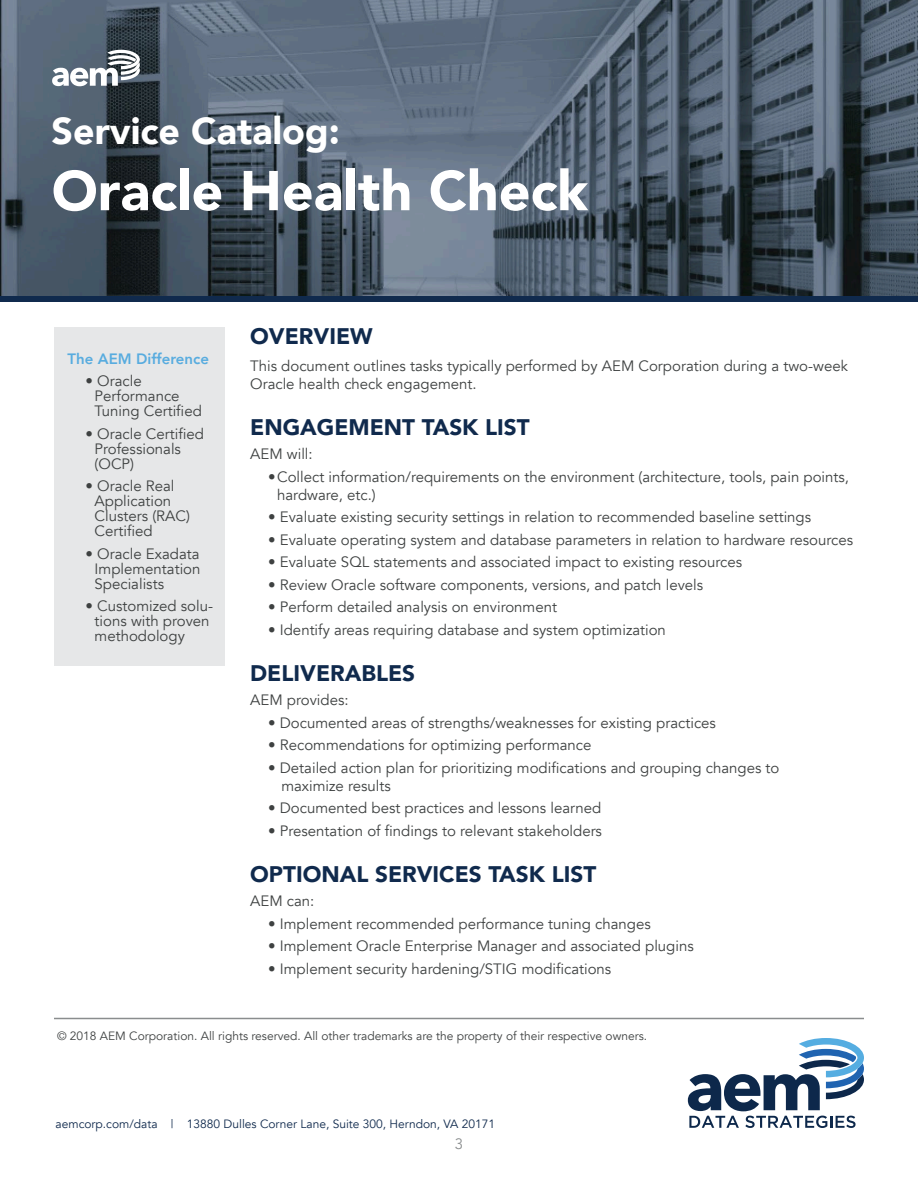
<style>
.page{position:relative;width:918px;height:1188px;background:#fff}
.page>*{position:absolute;margin:0;border:0;box-sizing:border-box;transform-origin:0 0}
.t1{font:900 55.5px "Avenir";color:#fff}
.t2{font:900 37.5px "Avenir";color:#fff}
.t3{font:900 22.5px "Avenir";color:#102a4d}
.t4{font:15px/15px "Avenir";color:#3e4141}
.t5{font:800 15px "Avenir";color:#58acdf}
.t6{font:15px "Avenir";color:#8a8d8e}
.t7{font:12px "Avenir";color:#3e4141}
.t8{font:12px "Avenir";color:#102a4d}
</style>
<div class="page">
<img style="left:0;top:0;width:918px;height:297px">
<div style="left:0;top:297px;width:918px;height:5px;background:#102a4d"></div>
<svg style="left:52px;top:50px;width:88px;height:36px"></svg>
<hr style="left:54px;top:1018px;width:810px;height:1px;background:#8a8d8e">
<div style="left:54px;top:328px;width:171px;height:338px;background:#e6e7e8"></div>
<svg style="left:688px;top:1038px;width:176px;height:90px"></svg>
<h2 class="t2" style="left:52px;top:98px;width:290px">Service Catalog:</h2>
<h1 class="t1" style="left:52px;top:143px;width:538px">Oracle Health Check</h1>
<p class="t5" style="left:68px;top:347px;width:143px">The AEM Difference</p>
<p class="t4" style="left:95px;top:374px;width:109px;text-indent:-9px">• Oracle<br>Performance<br>Tuning Certified</p>
<p class="t4" style="left:95px;top:426px;width:111px;text-indent:-9px">• Oracle Certified<br>Professionals (OCP)</p>
<p class="t4" style="left:95px;top:479px;width:97px;text-indent:-9px">• Oracle Real<br>Application<br>Clusters (RAC)<br>Certified</p>
<p class="t4" style="left:95px;top:546px;width:107px;text-align:justify;text-indent:-9px">• Oracle Exadata Implementation Specialists</p>
<p class="t4" style="left:95px;top:599px;width:120px;text-indent:-9px">• Customized solu&shy;tions with proven methodology</p>
<h3 class="t3" style="left:250px;top:317px;width:124px">OVERVIEW</h3>
<p class="t4" style="left:250px;top:357px;width:599px;line-height:18px">This document outlines tasks typically performed by AEM Corporation during a two-week<br>Oracle health check engagement.</p>
<h3 class="t3" style="left:250px;top:408px;width:281px">ENGAGEMENT TASK LIST</h3>
<p class="t4" style="left:250px;top:447px;width:64px">AEM will:</p>
<p class="t4" style="left:277px;top:468px;width:573px;line-height:18px;text-indent:-9px">•Collect information/requirements on the environment (architecture, tools, pain points, hardware, etc.)</p>
<p class="t4" style="left:268px;top:510px;width:544px">• Evaluate existing security settings in relation to recommended baseline settings</p>
<p class="t4" style="left:268px;top:532px;width:586px">• Evaluate operating system and database parameters in relation to hardware resources</p>
<p class="t4" style="left:268px;top:555px;width:475px">• Evaluate SQL statements and associated impact to existing resources</p>
<p class="t4" style="left:268px;top:577px;width:437px">• Review Oracle software components, versions, and patch levels</p>
<p class="t4" style="left:268px;top:600px;width:290px">• Perform detailed analysis on environment</p>
<p class="t4" style="left:268px;top:622px;width:399px">• Identify areas requiring database and system optimization</p>
<h3 class="t3" style="left:250px;top:654px;width:167px">DELIVERABLES</h3>
<p class="t4" style="left:250px;top:693px;width:100px">AEM provides:</p>
<p class="t4" style="left:268px;top:715px;width:449px">• Documented areas of strengths/weaknesses for existing practices</p>
<p class="t4" style="left:268px;top:738px;width:325px">• Recommendations for optimizing performance</p>
<p class="t4" style="left:281px;top:759px;width:500px;line-height:18px;text-indent:-13px">• Detailed action plan for prioritizing modifications and grouping changes to maximize results</p>
<p class="t4" style="left:268px;top:801px;width:335px">• Documented best practices and lessons learned</p>
<p class="t4" style="left:268px;top:823px;width:335px">• Presentation of findings to relevant stakeholders</p>
<h3 class="t3" style="left:250px;top:855px;width:348px">OPTIONAL SERVICES TASK LIST</h3>
<p class="t4" style="left:250px;top:894px;width:66px">AEM can:</p>
<p class="t4" style="left:268px;top:916px;width:384px">• Implement recommended performance tuning changes</p>
<p class="t4" style="left:268px;top:939px;width:427px">• Implement Oracle Enterprise Manager and associated plugins</p>
<p class="t4" style="left:268px;top:961px;width:345px">• Implement security hardening/STIG modifications</p>
<p class="t7" style="left:57px;top:1029px;width:592px">© 2018 AEM Corporation. All rights reserved. All other trademarks are the property of their respective owners.</p>
<p class="t8" style="left:56px;top:1117px;width:441px">aemcorp.com/data | 13880 Dulles Corner Lane, Suite 300, Herndon, VA 20171</p>
<p class="t6" style="left:455px;top:1135px;width:10px">3</p>
</div>
